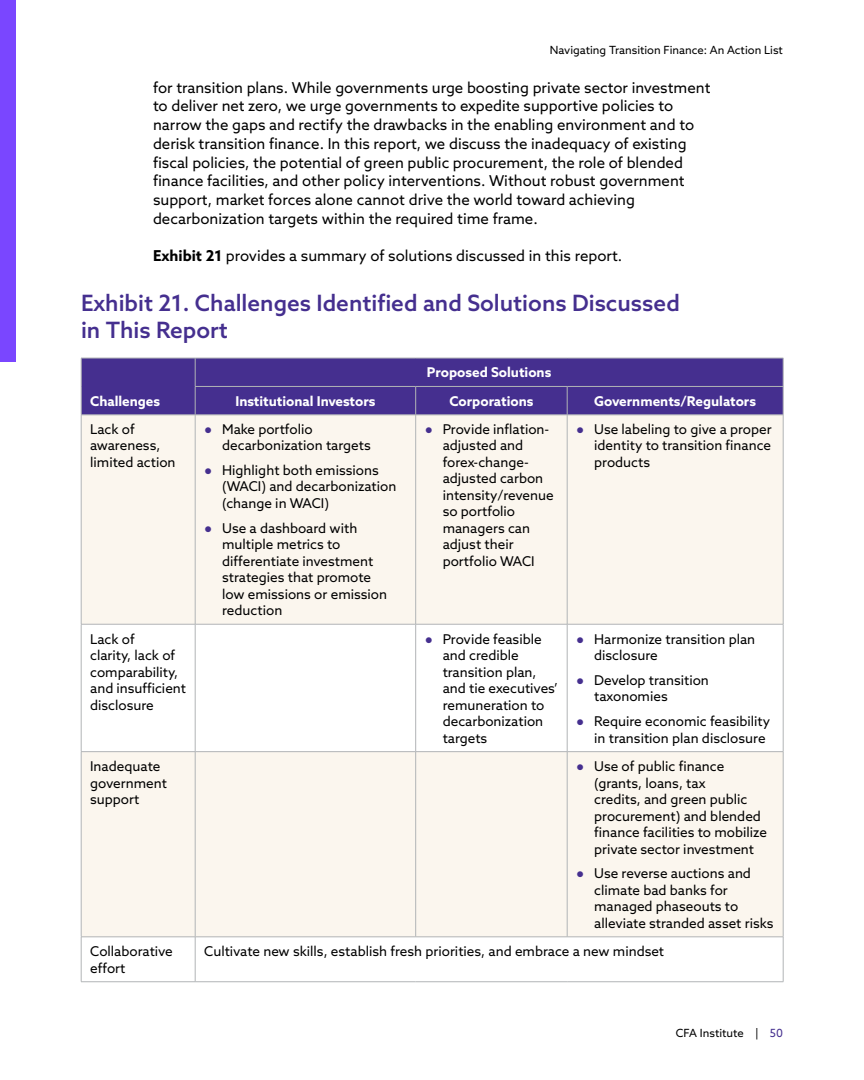
<style>
.page{position:relative;width:864px;height:1080px;background:#fff}
.page>*{position:absolute;margin:0;border:0;box-sizing:border-box;transform-origin:0 0}
.Figure_Title{font:500 22.5px/27px "Azo Sans";color:#452f8f}
.Para{font:15px/18.8px "Azo Sans";color:#000}
.TB{font:13.5px/16.5px "Azo Sans";color:#000}
.TB_CH{font:700 13.5px "Azo Sans";color:#fff}
.TB_CH_left{font:700 13.5px "Azo Sans";color:#fff}
.t1{font:11.25px "Azo Sans";color:#000}
.s1{font-weight:700}
.s2{font-family:"Times New Roman";font-weight:700;color:#452f8f}
.s3{color:#452f8f}
</style>
<div class="page">
<div style="left:0;top:0;width:16px;height:362px;background:#7a46ff"></div>
<div style="left:82px;top:359px;width:701px;height:56px;background:#452f8f"></div>
<svg style="left:82px;top:416px;width:701px;height:521px;fill:#fbf6ee"></svg>
<hr style="left:81px;top:358px;width:114px;height:1px;background:#b1b4b6">
<hr style="left:195px;top:358px;width:221px;height:1px;background:#b1b4b6">
<hr style="left:416px;top:358px;width:151px;height:1px;background:#b1b4b6">
<hr style="left:567px;top:358px;width:216px;height:1px;background:#b1b4b6">
<svg style="left:81px;top:358px;width:1px;height:57px"></svg>
<hr style="left:195px;top:386px;width:221px;height:1px;background:#b1b4b6">
<svg style="left:195px;top:358px;width:1px;height:57px"></svg>
<hr style="left:416px;top:386px;width:151px;height:1px;background:#b1b4b6">
<svg style="left:415px;top:387px;width:1px;height:28px"></svg>
<hr style="left:567px;top:386px;width:216px;height:1px;background:#b1b4b6">
<svg style="left:567px;top:387px;width:1px;height:28px"></svg>
<svg style="left:783px;top:358px;width:1px;height:57px"></svg>
<hr style="left:81px;top:415px;width:114px;height:1px;background:#b1b4b6">
<hr style="left:81px;top:415px;width:1px;height:209px;background:#b1b4b6">
<hr style="left:195px;top:415px;width:221px;height:1px;background:#b1b4b6">
<hr style="left:195px;top:415px;width:1px;height:209px;background:#b1b4b6">
<hr style="left:416px;top:415px;width:151px;height:1px;background:#b1b4b6">
<hr style="left:415px;top:415px;width:1px;height:209px;background:#b1b4b6">
<hr style="left:567px;top:415px;width:216px;height:1px;background:#b1b4b6">
<hr style="left:567px;top:415px;width:1px;height:209px;background:#b1b4b6">
<hr style="left:783px;top:415px;width:1px;height:209px;background:#b1b4b6">
<hr style="left:81px;top:624px;width:114px;height:1px;background:#b1b4b6">
<hr style="left:81px;top:624px;width:1px;height:127px;background:#b1b4b6">
<hr style="left:195px;top:624px;width:221px;height:1px;background:#b1b4b6">
<hr style="left:195px;top:624px;width:1px;height:127px;background:#b1b4b6">
<hr style="left:416px;top:624px;width:151px;height:1px;background:#b1b4b6">
<hr style="left:415px;top:624px;width:1px;height:127px;background:#b1b4b6">
<hr style="left:567px;top:624px;width:216px;height:1px;background:#b1b4b6">
<hr style="left:567px;top:624px;width:1px;height:127px;background:#b1b4b6">
<hr style="left:783px;top:624px;width:1px;height:127px;background:#b1b4b6">
<hr style="left:81px;top:751px;width:114px;height:1px;background:#b1b4b6">
<hr style="left:81px;top:752px;width:1px;height:185px;background:#b1b4b6">
<hr style="left:195px;top:751px;width:221px;height:1px;background:#b1b4b6">
<hr style="left:195px;top:752px;width:1px;height:185px;background:#b1b4b6">
<hr style="left:416px;top:751px;width:151px;height:1px;background:#b1b4b6">
<hr style="left:415px;top:752px;width:1px;height:185px;background:#b1b4b6">
<hr style="left:567px;top:751px;width:216px;height:1px;background:#b1b4b6">
<hr style="left:567px;top:752px;width:1px;height:185px;background:#b1b4b6">
<hr style="left:783px;top:752px;width:1px;height:185px;background:#b1b4b6">
<hr style="left:81px;top:937px;width:114px;height:1px;background:#b1b4b6">
<hr style="left:81px;top:937px;width:1px;height:45px;background:#b1b4b6">
<hr style="left:195px;top:937px;width:221px;height:1px;background:#b1b4b6">
<hr style="left:195px;top:937px;width:1px;height:45px;background:#b1b4b6">
<hr style="left:416px;top:937px;width:151px;height:1px;background:#b1b4b6">
<hr style="left:567px;top:937px;width:216px;height:1px;background:#b1b4b6">
<hr style="left:783px;top:937px;width:1px;height:45px;background:#b1b4b6">
<hr style="left:81px;top:981px;width:114px;height:1px;background:#b1b4b6">
<hr style="left:195px;top:981px;width:221px;height:1px;background:#b1b4b6">
<hr style="left:416px;top:981px;width:151px;height:1px;background:#b1b4b6">
<hr style="left:567px;top:981px;width:216px;height:1px;background:#b1b4b6">
<p class="t1" style="left:550px;top:43px;width:235px">Navigating Transition Finance: An Action List</p>
<p class="Para" style="left:153px;top:78px;width:559px">for transition plans. While governments urge boosting private sector investment to deliver net zero, we urge governments to expedite supportive policies to narrow the gaps and rectify the drawbacks in the enabling environment and to derisk transition finance. In this report, we discuss the inadequacy of existing fiscal policies, the potential of green public procurement, the role of blended finance facilities, and other policy interventions. Without robust government support, market forces alone cannot drive the world toward achieving decarbonization targets within the required time frame.</p>
<p class="Para" style="left:153px;top:246px;width:471px"><span class="s1">Exhibit 21</span> provides a summary of solutions discussed in this report.</p>
<p class="Figure_Title" style="left:81px;top:289px;width:600px">Exhibit 21. Challenges Identified and Solutions Discussed in This Report</p>
<p class="TB_CH_left" style="left:90px;top:392px;width:72px">Challenges</p>
<p class="TB_CH" style="left:427px;top:364px;width:126px">Proposed Solutions</p>
<p class="TB_CH" style="left:235px;top:392px;width:142px">Institutional Investors</p>
<p class="TB_CH" style="left:449px;top:392px;width:86px">Corporations</p>
<p class="TB_CH" style="left:594px;top:392px;width:163px">Governments/Regulators</p>
<p class="TB" style="left:90px;top:420px;width:87px">Lack of awareness, limited action</p>
<p class="TB" style="left:222px;top:420px;width:150px;text-indent:-18px"><span class="s2">●</span> Make portfolio decarbonization targets</p>
<p class="TB" style="left:222px;top:462px;width:176px;text-indent:-18px"><span class="s2">●</span> Highlight both emissions (WACI) and decarbonization (change in WACI)</p>
<p class="TB" style="left:222px;top:519px;width:167px;text-indent:-18px"><span class="s2">●</span> Use a dashboard with multiple metrics to differentiate investment strategies that promote low emissions or emission reduction</p>
<p class="TB" style="left:443px;top:420px;width:113px;text-indent:-18px"><span class="s2">●</span> Provide inflation&shy;adjusted and forex-change&shy;adjusted carbon intensity/revenue so portfolio managers can adjust their portfolio WACI</p>
<p class="TB" style="left:594px;top:420px;width:179px;text-align:justify;text-indent:-18px"><span class="s2">●</span> Use labeling to give a proper identity to transition finance products</p>
<p class="TB" style="left:90px;top:630px;width:98px">Lack of<br>clarity, lack of comparability, and insufficient disclosure</p>
<p class="TB" style="left:443px;top:630px;width:117px;text-indent:-18px"><span class="s2">●</span> Provide feasible and credible transition plan, and tie executives’ remuneration to decarbonization targets</p>
<p class="TB" style="left:594px;top:630px;width:163px;text-indent:-18px"><span class="s2">●</span> Harmonize transition plan disclosure</p>
<p class="TB" style="left:594px;top:672px;width:116px;text-indent:-18px"><span class="s2">●</span> Develop transition taxonomies</p>
<p class="TB" style="left:594px;top:713px;width:178px;text-indent:-18px"><span class="s2">●</span> Require economic feasibility in transition plan disclosure</p>
<p class="TB" style="left:90px;top:758px;width:78px">Inadequate government support</p>
<p class="TB" style="left:594px;top:758px;width:174px;text-indent:-18px"><span class="s2">●</span> Use of public finance (grants, loans, tax<br>credits, and green public procurement) and blended finance facilities to mobilize private sector investment</p>
<p class="TB" style="left:594px;top:865px;width:181px;text-indent:-18px"><span class="s2">●</span> Use reverse auctions and climate bad banks for managed phaseouts to alleviate stranded asset risks</p>
<p class="TB" style="left:90px;top:943px;width:84px">Collaborative effort</p>
<p class="TB" style="left:204px;top:943px;width:462px">Cultivate new skills, establish fresh priorities, and embrace a new mindset</p>
<p class="t1" style="left:676px;top:1026px;width:109px">CFA Institute | <span class="s3">50</span></p>
</div>
